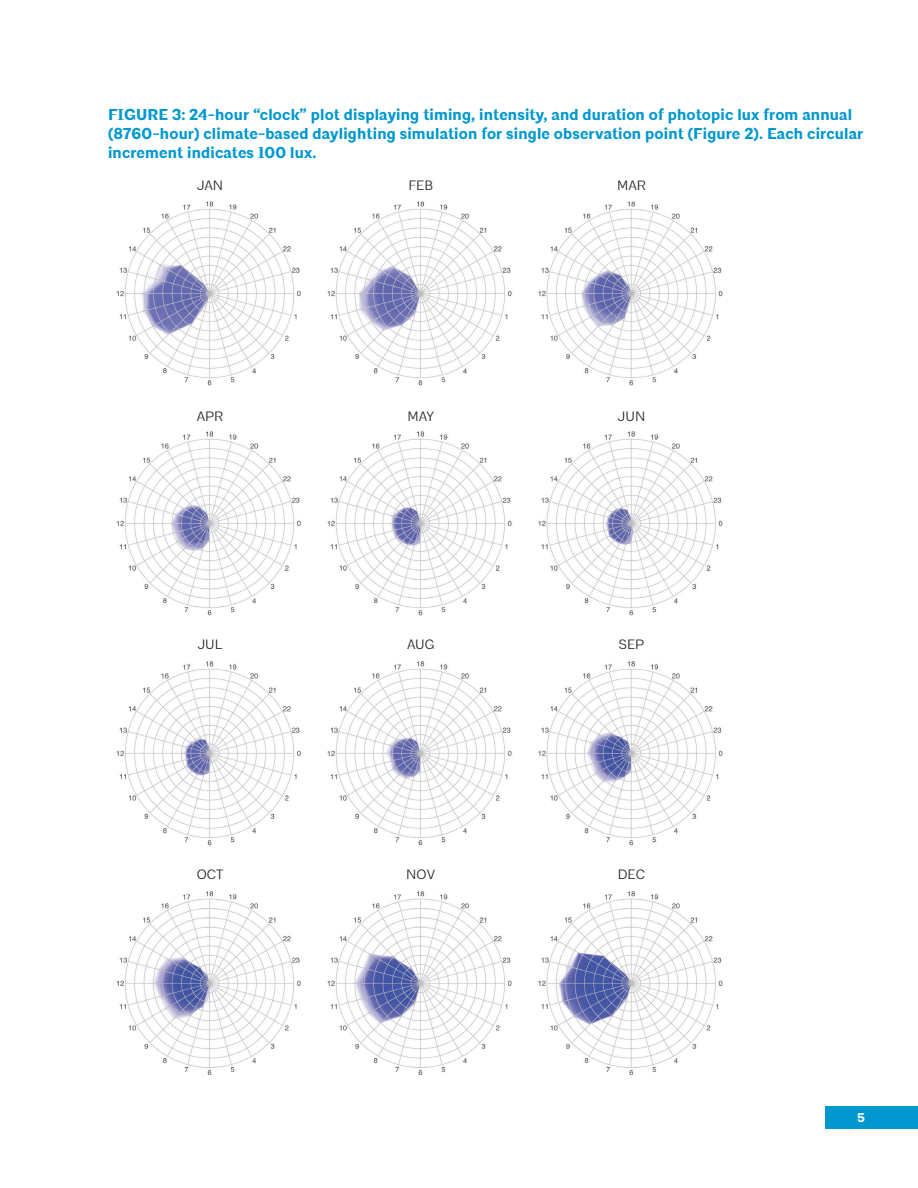
<style>
.page{position:relative;width:918px;height:1188px;background:#fff}
.page>*{position:absolute;margin:0;border:0;box-sizing:border-box;transform-origin:0 0}
.t1{font:700 15.75px/18.9px "Architype";letter-spacing:.01em;color:#0098cf}
.t2{font:300 13.5px "Architype";color:#231f20}
.t3{font:700 12.75px "Architype";color:#fff}
</style>
<div class="page">
<div style="left:825px;top:1106px;width:93px;height:23px;background:#0098cf"></div>
<img style="left:116px;top:201px;width:607px;height:873px">
<div style="left:186px;top:411px;width:48px;height:19px;background:#fff"></div>
<div style="left:397px;top:411px;width:48px;height:19px;background:#fff"></div>
<div style="left:608px;top:411px;width:48px;height:19px;background:#fff"></div>
<div style="left:186px;top:639px;width:48px;height:19px;background:#fff"></div>
<div style="left:397px;top:639px;width:48px;height:19px;background:#fff"></div>
<div style="left:608px;top:639px;width:48px;height:19px;background:#fff"></div>
<div style="left:186px;top:869px;width:48px;height:19px;background:#fff"></div>
<div style="left:397px;top:869px;width:48px;height:19px;background:#fff"></div>
<div style="left:608px;top:869px;width:48px;height:19px;background:#fff"></div>
<p class="t1" style="left:108px;top:105px;width:757px">Figure 3: 24-hour “clock” plot displaying timing, intensity, and duration of photopic lux from annual (8760-hour) climate-based daylighting simulation for single observation point (Figure 2). Each circular increment indicates 100 lux.</p>
<p class="t2" style="left:197px;top:177px;width:18px">JAN</p>
<p class="t2" style="left:408px;top:177px;width:17px">FEB</p>
<p class="t2" style="left:617px;top:177px;width:30px">MAR</p>
<p class="t2" style="left:197px;top:408px;width:28px">APR</p>
<p class="t2" style="left:407px;top:408px;width:27px">MAY</p>
<p class="t2" style="left:618px;top:408px;width:29px">JUN</p>
<p class="t2" style="left:197px;top:637px;width:27px">JUL</p>
<p class="t2" style="left:407px;top:637px;width:29px">AUG</p>
<p class="t2" style="left:619px;top:637px;width:27px">SEP</p>
<p class="t2" style="left:197px;top:866px;width:28px">OCT</p>
<p class="t2" style="left:406px;top:866px;width:30px">NOV</p>
<p class="t2" style="left:618px;top:866px;width:29px">DEC</p>
<p class="t3" style="left:857px;top:1110px;width:9px">5</p>
</div>
